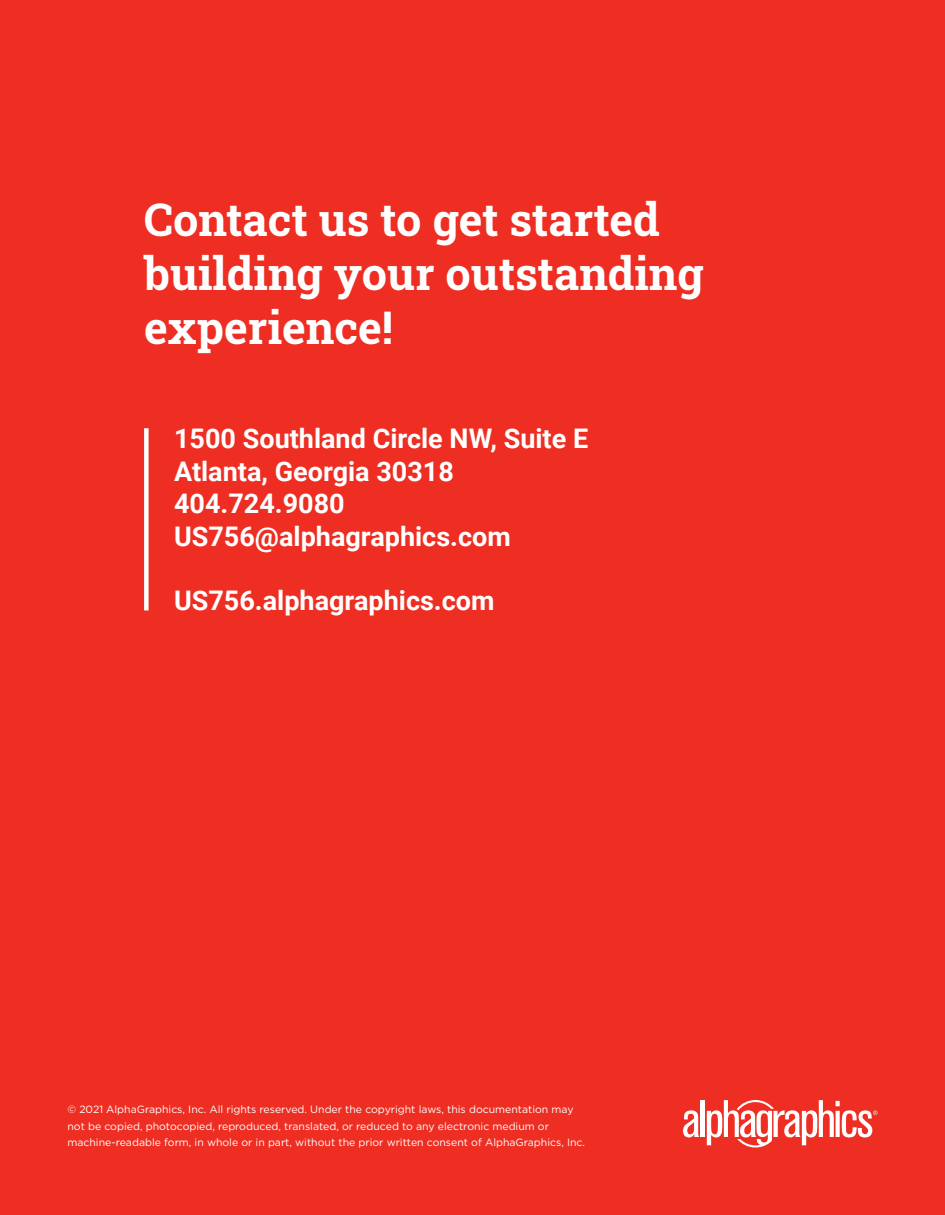
<style>
.page{position:relative;width:945px;height:1215px;background:#ee2e22}
.page>*{position:absolute;margin:0;border:0;box-sizing:border-box;transform-origin:0 0}
.t1{font:700 45px/54px "Roboto Slab";color:#fff}
.t2{font:700 27px/32.4px "Roboto";color:#fff}
.t3{font:10.5px/16.5px "Gotham";color:#fff}
</style>
<div class="page">
<div style="left:144px;top:428px;width:5px;height:182px;background:#fff"></div>
<svg style="left:683px;top:1110px;width:16px;height:27px"></svg>
<hr style="left:701px;top:1100px;width:4px;height:37px;background:#fff">
<svg style="left:707px;top:1100px;width:171px;height:48px"></svg>
<h1 class="t1" style="left:144px;top:192px;width:561px">Contact us to get started building your outstanding experience!</h1>
<h2 class="t2" style="left:174px;top:422px;width:416px">1500 Southland Circle NW, Suite E<br>Atlanta, Georgia 30318<br>404.724.9080<br>US756@alphagraphics.com</h2>
<h2 class="t2" style="left:174px;top:584px;width:322px">US756.alphagraphics.com</h2>
<p class="t3" style="left:68px;top:1101px;width:519px">© 2021 AlphaGraphics, Inc. All rights reserved. Under the copyright laws, this documentation may not be copied, photocopied, reproduced, translated, or reduced to any electronic medium or machine-readable form, in whole or in part, without the prior written consent of AlphaGraphics, Inc.</p>
</div>
